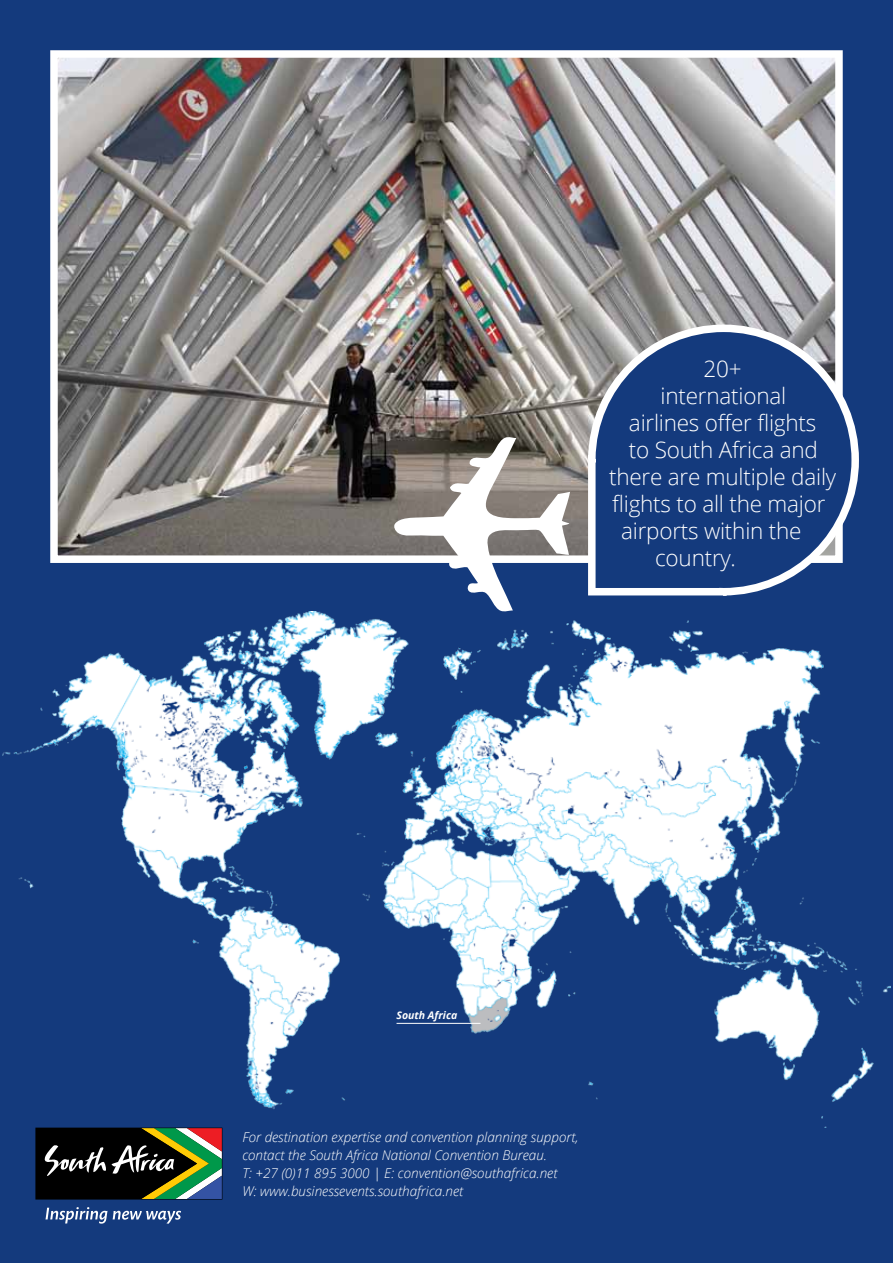
<style>
.page{position:relative;width:893px;height:1263px;background:#143a7d}
.page>*{position:absolute;margin:0;border:0;box-sizing:border-box;transform-origin:0 0}
.t1{font:300 22.5px "Open Sans";letter-spacing:-.01em;color:#fff}
.t2{font:italic 300 13.5px/18px "Open Sans";color:#fff}
.t3{font:italic 700 10.5px "Open Sans";color:#fff}
</style>
<div class="page">
<img style="left:59px;top:59px;width:775px;height:495px">
<div style="left:50px;top:50px;width:793px;height:513px;border:8px solid #fff"></div>
<svg style="left:36px;top:1128px;width:186px;height:71px;background:#383f2d"></svg>
<svg style="left:45px;top:1207px;width:136px;height:17px"></svg>
<div style="left:592px;top:328px;width:263px;height:264px;background:#143a7d;border-radius:131px"></div>
<div style="left:588px;top:325px;width:271px;height:270px;border:8px solid #fff;border-radius:131px"></div>
<svg style="left:393px;top:436px;width:177px;height:175px"></svg>
<img style="left:2px;top:611px;width:889px;height:517px">
<hr style="left:396px;top:1023px;width:84px;height:1px;background:#fff">
<h1 class="t1" style="left:704px;top:353px;width:40px">20+</h1>
<h1 class="t1" style="left:661px;top:380px;width:127px">international</h1>
<h1 class="t1" style="left:629px;top:407px;width:189px">airlines offer flights</h1>
<h1 class="t1" style="left:629px;top:434px;width:191px">to South Africa and</h1>
<h1 class="t1" style="left:609px;top:461px;width:229px">there are multiple daily</h1>
<h1 class="t1" style="left:612px;top:488px;width:215px">flights to all the major</h1>
<h1 class="t1" style="left:621px;top:515px;width:182px">airports within the</h1>
<h1 class="t1" style="left:655px;top:542px;width:82px">country.</h1>
<p class="t3" style="left:396px;top:1008px;width:62px">South Africa</p>
<p class="t2" style="left:242px;top:1128px;width:338px">For destination expertise and convention planning support, contact the South Africa National Convention Bureau.<br>T: +27 (0)11 895 3000 | E: convention@southafrica.net<br>W: www.businessevents.southafrica.net</p>
</div>
